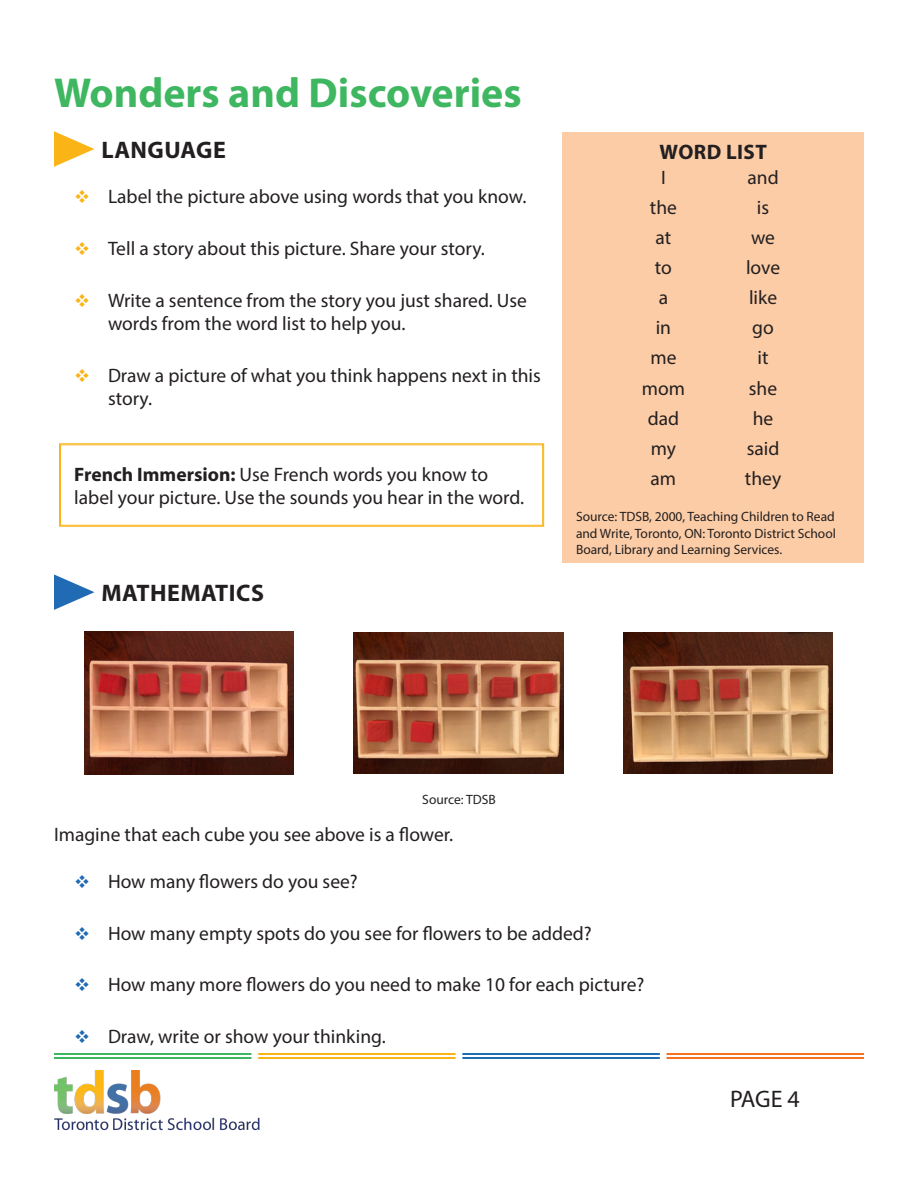
<style>
.page{position:relative;width:918px;height:1188px;background:#fff}
.page>*{position:absolute;margin:0;border:0;box-sizing:border-box;transform-origin:0 0}
.t1{font:700 42px "Myriad Pro";color:#3eb760}
.t2{font:700 24px "Myriad Pro";letter-spacing:.02em;color:#231f20}
.t3{font:24px "Myriad Pro";color:#231f20}
.t4{font:700 21px "Myriad Pro";letter-spacing:.02em;color:#231f20}
.t5{font:19.5px/30.2px "Myriad Pro";color:#231f20}
.Grid{font:13.5px/16.2px "Myriad Pro";color:#231f20;text-align:justify}
.s1{font-weight:700}
</style>
<div class="page">
<hr style="left:54px;top:1053px;width:197px;height:2px;background:#3eb760">
<hr style="left:54px;top:1057px;width:197px;height:2px;background:#3eb760">
<hr style="left:258px;top:1053px;width:198px;height:2px;background:#fbb416">
<hr style="left:258px;top:1057px;width:198px;height:2px;background:#fbb416">
<hr style="left:462px;top:1053px;width:198px;height:2px;background:#206bb4">
<hr style="left:462px;top:1057px;width:198px;height:2px;background:#206bb4">
<hr style="left:667px;top:1053px;width:197px;height:2px;background:#f37121">
<hr style="left:667px;top:1057px;width:197px;height:2px;background:#f37121">
<img style="left:54px;top:1070px;width:206px;height:61px">
<div style="left:562px;top:132px;width:302px;height:430px;background:#fbcca6"></div>
<svg style="left:54px;top:131px;width:40px;height:36px"></svg>
<svg style="left:59px;top:443px;width:485px;height:84px"></svg>
<div style="left:60px;top:445px;width:483px;height:81px;border:1px solid #fbb416"></div>
<svg style="left:54px;top:574px;width:40px;height:36px"></svg>
<img style="left:85px;top:631px;width:208px;height:144px">
<img style="left:354px;top:633px;width:209px;height:140px">
<img style="left:623px;top:633px;width:210px;height:140px">
<p class="t1" style="left:54px;top:66px;width:469px">Wonders and Discoveries</p>
<p class="t2" style="left:101px;top:134px;width:126px">LANGUAGE</p>
<p class="t5" style="left:108px;top:181px;width:420px">Label the picture above using words that you know.</p>
<p class="t5" style="left:108px;top:233px;width:378px">Tell a story about this picture. Share your story.</p>
<p class="t5" style="left:108px;top:288px;width:420px;line-height:23.4px">Write a sentence from the story you just shared. Use words from the word list to help you.</p>
<p class="t5" style="left:108px;top:363px;width:434px;line-height:23.4px">Draw a picture of what you think happens next in this story.</p>
<p class="t5" style="left:74px;top:462px;width:452px;line-height:23.4px"><span class="s1">French Immersion:</span> Use French words you know to label your picture. Use the sounds you hear in the word.</p>
<p class="t2" style="left:101px;top:577px;width:164px">MATHEMATICS</p>
<p class="t4" style="left:660px;top:138px;width:109px">WORD LIST</p>
<p class="t5" style="left:661px;top:162px;width:6px">I</p>
<p class="t5" style="left:650px;top:192px;width:29px">the</p>
<p class="t5" style="left:656px;top:222px;width:17px">at</p>
<p class="t5" style="left:655px;top:252px;width:19px">to</p>
<p class="t5" style="left:659px;top:282px;width:11px">a</p>
<p class="t5" style="left:656px;top:312px;width:17px">in</p>
<p class="t5" style="left:650px;top:343px;width:28px">me</p>
<p class="t5" style="left:642px;top:373px;width:45px">mom</p>
<p class="t5" style="left:648px;top:403px;width:33px">dad</p>
<p class="t5" style="left:651px;top:433px;width:27px">my</p>
<p class="t5" style="left:651px;top:463px;width:27px">am</p>
<p class="t5" style="left:745px;top:162px;width:38px;text-align:center">and is we love like go it she he said they</p>
<p class="Grid" style="left:576px;top:508px;width:262px">Source: TDSB, 2000, Teaching Children to Read and Write, Toronto, ON: Toronto District School Board, Library and Learning Services.</p>
<p class="Grid" style="left:422px;top:791px;width:75px">Source: TDSB</p>
<p class="t5" style="left:54px;top:819px;width:401px">Imagine that each cube you see above is a flower.</p>
<p class="t5" style="left:108px;top:866px;width:251px">How many flowers do you see?</p>
<p class="t5" style="left:108px;top:918px;width:485px">How many empty spots do you see for flowers to be added?</p>
<p class="t5" style="left:108px;top:969px;width:538px">How many more flowers do you need to make 10 for each picture?</p>
<p class="t5" style="left:108px;top:1021px;width:279px">Draw, write or show your thinking.</p>
<p class="t3" style="left:730px;top:1084px;width:71px">PAGE 4</p>
</div>
